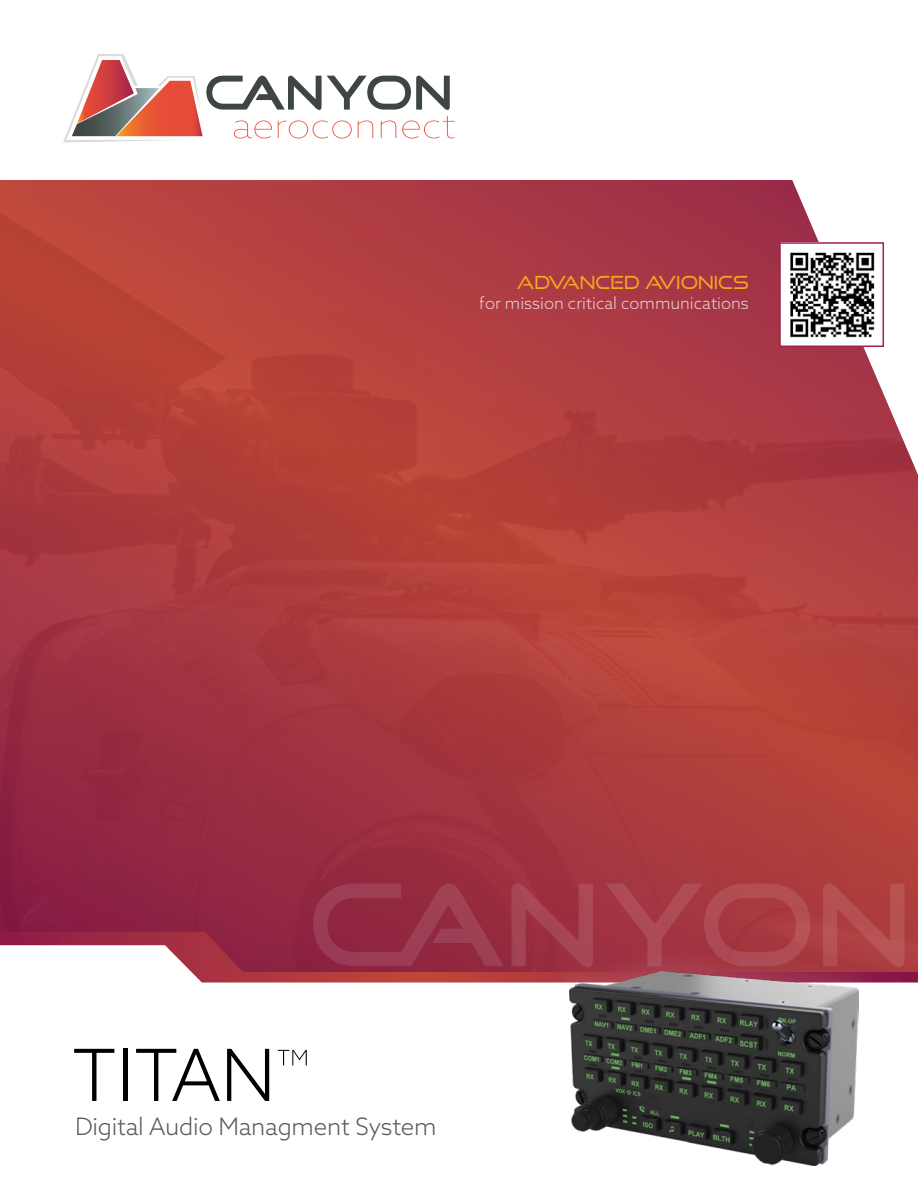
<style>
.page{position:relative;width:918px;height:1188px;background:#fff}
.page>*{position:absolute;margin:0;border:0;box-sizing:border-box;transform-origin:0 0}
.t1{font:300 72px "Azo Sans";color:#000}
.t2{font:300 24px "Azo Sans";letter-spacing:-.01em;color:#3d4643}
.t3{font:18px "Good Times Bk";color:#f4a81d}
.t4{font:300 16.5px "Azo Sans";color:#fff}
</style>
<div class="page">
<img style="left:0;top:180px;width:918px;height:792px">
<svg style="left:63px;top:54px;width:392px;height:89px"></svg>
<img style="left:782px;top:245px;width:99px;height:99px">
<div style="left:779px;top:242px;width:105px;height:105px;border:2px solid #a1224e"></div>
<svg style="left:313px;top:883px;width:191px;height:83px;background:#963046"></svg>
<svg style="left:511px;top:884px;width:82px;height:83px;background:#a03a49"></svg>
<svg style="left:605px;top:884px;width:205px;height:61px;background:#a83e47"></svg>
<svg style="left:823px;top:884px;width:82px;height:83px;background:#b24849"></svg>
<svg style="left:887px;top:981px;width:29px;height:2px"></svg>
<div style="left:543px;top:945px;width:342px;height:243px;background:#fff;opacity:.1"></div>
<img style="left:569px;top:971px;width:290px;height:194px">
<p class="t3" style="left:517px;top:271px;width:233px">ADVANCED AVIONICS</p>
<p class="t4" style="left:480px;top:292px;width:271px">for mission critical communications</p>
<h1 class="t1" style="left:72px;top:1028px;width:241px">TITAN<sup>™</sup></h1>
<h2 class="t2" style="left:75px;top:1111px;width:363px">Digital Audio Managment System</h2>
</div>
